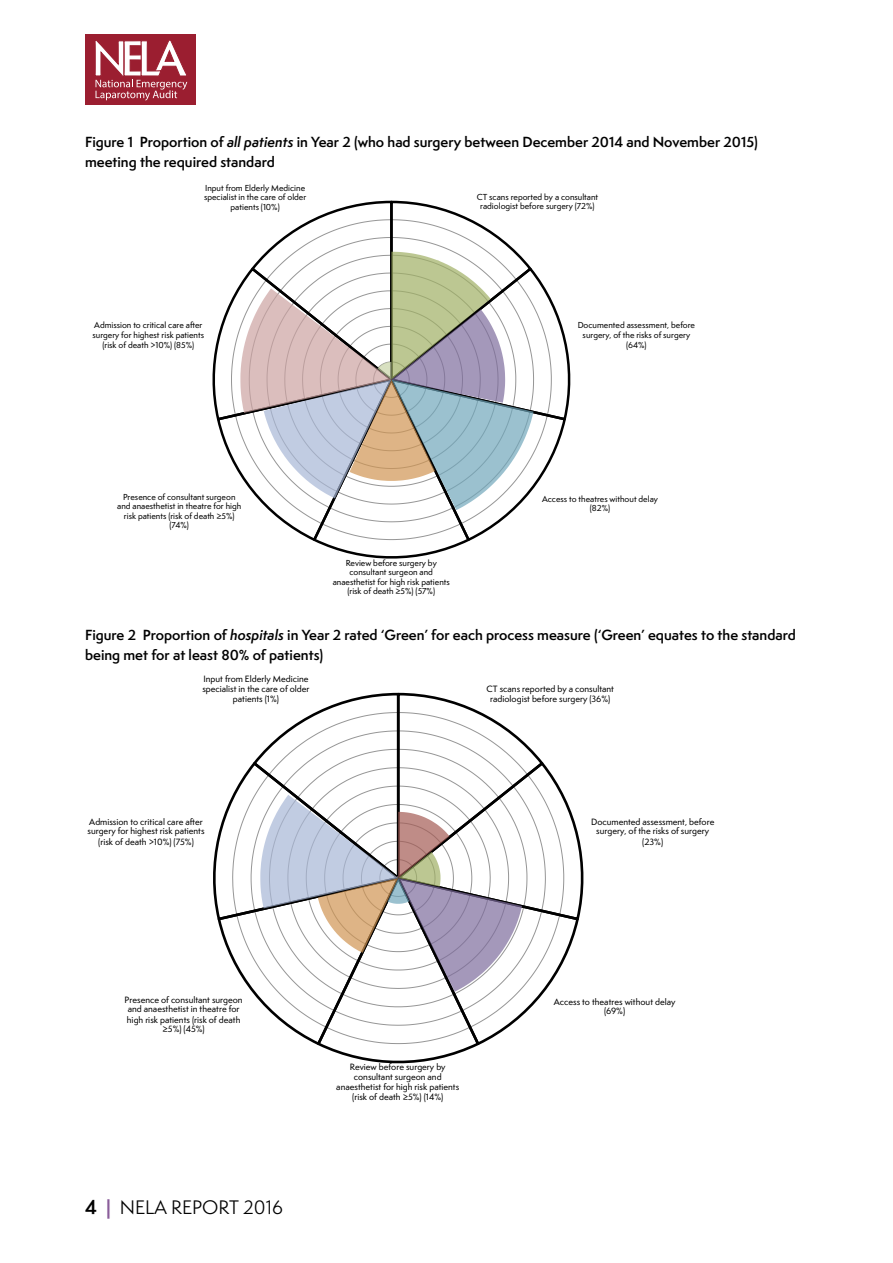
<style>
.page{position:relative;width:893px;height:1263px;background:#fff}
.page>*{position:absolute;margin:0;border:0;box-sizing:border-box;transform-origin:0 0}
.t1{font:18px "Semplicita Pro";color:#000}
.t2{font:600 13.5px/19.5px "Semplicita Pro";color:#000}
.t3{font:500 8.4px/9.4px "Semplicita Pro";color:#000;text-align:center}
.t4{font:500 7.95px/9px "Semplicita Pro";color:#000;text-align:center}
.s1{font-style:italic}
.s2{font-family:"Calibri";font-weight:400;font-size:12px;color:#fff}
.s3{font-weight:700}
.s4{font-weight:700;color:#8a5d9a}
</style>
<div class="page">
<div style="left:85px;top:34px;width:110px;height:71px;background:#9b1e30"></div>
<svg style="left:95px;top:40px;width:93px;height:61px"></svg>
<svg style="left:212px;top:200px;width:359px;height:359px"></svg>
<svg style="left:213px;top:692px;width:371px;height:372px"></svg>
<h2 class="t2" style="left:58px;top:132px;width:701px;text-indent:27px">Figure 1 Proportion of <span class="s1">all patients</span> in Year 2 (who had surgery between December 2014 and November 2015)<br><span class="s2">Labels</span>meeting the required standard</h2>
<p class="t4" style="left:477px;top:193px;width:123px">CT scans reported by a consultant radiologist before surgery (72%)</p>
<p class="t4" style="left:204px;top:183px;width:104px;text-align:left">Input from Elderly Medicine specialist in the care of older</p>
<p class="t4" style="left:231px;top:202px;width:51px">patients (10%)</p>
<p class="t4" style="left:93px;top:321px;width:113px;text-align:left">Admission to critical care after surgery for highest risk patients</p>
<p class="t4" style="left:102px;top:340px;width:93px">(risk of death &gt;10%) (85%)</p>
<p class="t4" style="left:117px;top:493px;width:126px">Presence of consultant surgeon and anaesthetist in theatre for high</p>
<p class="t4" style="left:124px;top:512px;width:112px">risk patients (risk of death ≥5%) (74%)</p>
<p class="t4" style="left:346px;top:558px;width:93px">Review before surgery by consultant surgeon and</p>
<p class="t4" style="left:333px;top:577px;width:119px">anaesthetist for high risk patients (risk of death ≥5%) (57%)</p>
<p class="t4" style="left:578px;top:321px;width:119px">Documented assessment, before surgery, of the risks of surgery</p>
<p class="t4" style="left:626px;top:340px;width:22px">(64%)</p>
<p class="t4" style="left:542px;top:495px;width:117px">Access to theatres without delay (82%)</p>
<h2 class="t2" style="left:85px;top:625px;width:712px">Figure 2 Proportion of <span class="s1">hospitals</span> in Year 2 rated ‘Green’ for each process measure (‘Green’ equates to the standard being met for at least 80% of patients)</h2>
<p class="t3" style="left:487px;top:684px;width:129px">CT scans reported by a consultant radiologist before surgery (36%)</p>
<p class="t3" style="left:202px;top:674px;width:109px;text-align:left">Input from Elderly Medicine specialist in the care of older</p>
<p class="t3" style="left:233px;top:694px;width:48px">patients (1%)</p>
<p class="t3" style="left:87px;top:817px;width:119px;text-align:left">Admission to critical care after surgery for highest risk patients</p>
<p class="t3" style="left:98px;top:837px;width:97px">(risk of death &gt;10%) (75%)</p>
<p class="t3" style="left:125px;top:995px;width:120px">Presence of consultant surgeon and anaesthetist in theatre for</p>
<p class="t3" style="left:127px;top:1015px;width:115px">high risk patients (risk of death ≥5%) (45%)</p>
<h1 class="t1" style="left:85px;top:1194px;width:199px"><span class="s3">4</span> <span class="s4">|</span> NELA REPORT 2016</h1>
<p class="t3" style="left:350px;top:1062px;width:97px">Review before surgery by consultant surgeon and</p>
<p class="t3" style="left:336px;top:1082px;width:124px">anaesthetist for high risk patients (risk of death ≥5%) (14%)</p>
<p class="t3" style="left:591px;top:817px;width:125px">Documented assessment, before surgery, of the risks of surgery</p>
<p class="t3" style="left:642px;top:837px;width:22px">(23%)</p>
<p class="t3" style="left:554px;top:997px;width:123px">Access to theatres without delay (69%)</p>
</div>
